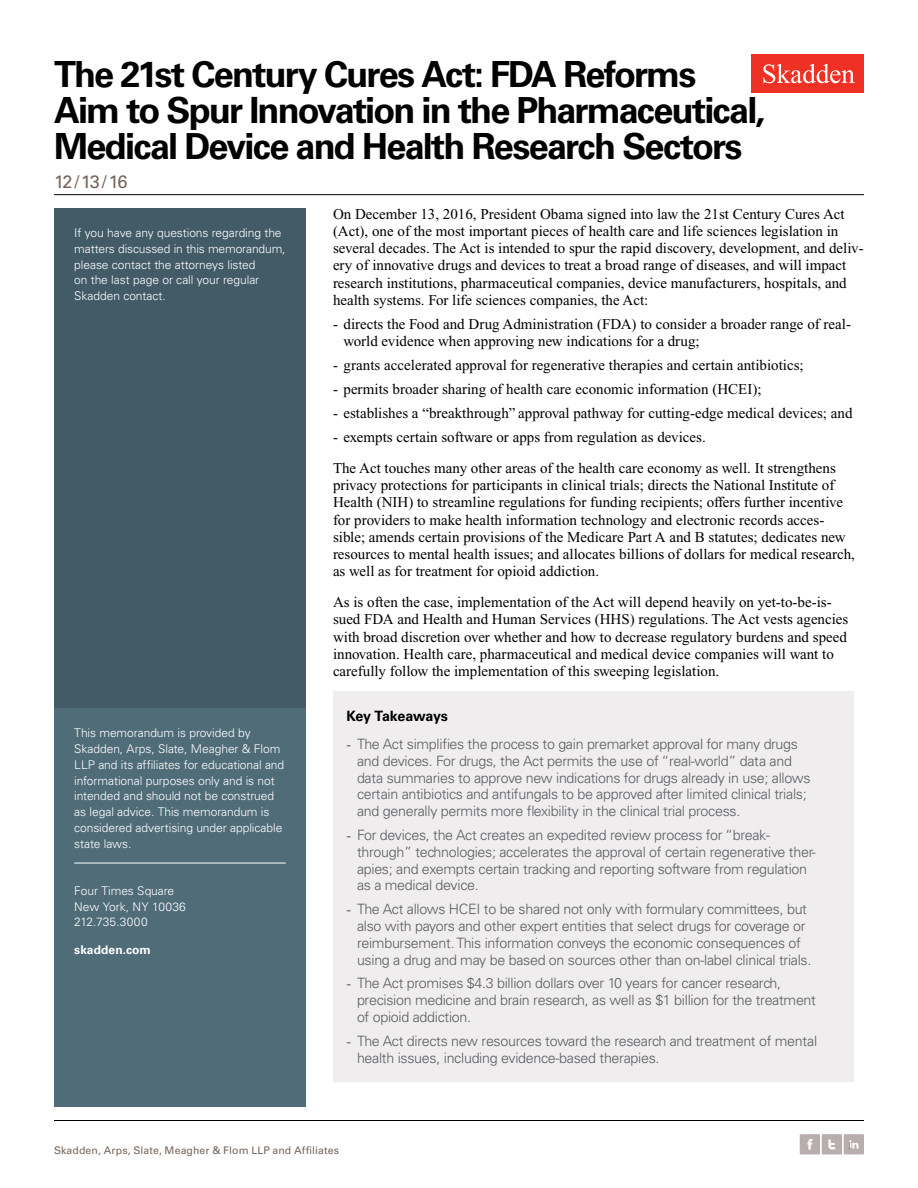
<style>
.page{position:relative;width:918px;height:1188px;background:#fff}
.page>*{position:absolute;margin:0;border:0;box-sizing:border-box;transform-origin:0 0}
.t1{font:700 36px/36px "Univers LT Std";letter-spacing:-.05em;color:#000}
.t2{font:18px "Univers LT Std";color:#74645a}
.t3{font:15px/17.2px "Times New Roman PS Std";color:#000}
.t4{font:300 14.25px/16.8px "Univers LT Std";letter-spacing:-.02em;color:#5b5d62}
.t5{font:700 14.25px "Univers LT Std";letter-spacing:-.02em;color:#000}
.t6{font:300 12px/15.8px "Univers LT Std";letter-spacing:-.005em;color:#fff}
.t7{font:700 12px "Univers LT Std";letter-spacing:.01em;color:#fff}
.t8{font:10.5px "Univers LT Std";letter-spacing:.01em;color:#74645a}
.s1{font-family:"Times New Roman PS Std";font-weight:400}
</style>
<div class="page">
<div style="left:752px;top:54px;width:112px;height:39px;background:#ee3124"></div>
<svg style="left:763px;top:64px;width:92px;height:19px"></svg>
<div style="left:844px;top:1134px;width:20px;height:20px;background:#b9aeae"></div>
<svg style="left:849px;top:1140px;width:9px;height:9px"></svg>
<div style="left:800px;top:1134px;width:20px;height:20px;background:#b9aeae"></div>
<svg style="left:807px;top:1139px;width:5px;height:11px"></svg>
<div style="left:822px;top:1134px;width:20px;height:20px;background:#b9aeae"></div>
<svg style="left:828px;top:1139px;width:7px;height:10px"></svg>
<div style="left:54px;top:208px;width:252px;height:506px;background:#425b67"></div>
<div style="left:54px;top:708px;width:252px;height:399px;background:#506c79"></div>
<hr style="left:74px;top:863px;width:212px;height:1px;background:#fff">
<div style="left:333px;top:691px;width:521px;height:391px;background:#efeded"></div>
<hr style="left:54px;top:1120px;width:810px;height:1px;background:#000">
<hr style="left:54px;top:194px;width:810px;height:1px;background:#000">
<h1 class="t1" style="left:54px;top:56px;width:713px">The 21st Century Cures Act: FDA Reforms<br>Aim to Spur Innovation in the Pharmaceutical,<br>Medical Device and Health Research Sectors</h1>
<p class="t2" style="left:54px;top:171px;width:75px">12/13/16</p>
<p class="t3" style="left:333px;top:205px;width:532px">On December 13, 2016, President Obama signed into law the 21st Century Cures Act (Act), one of the most important pieces of health care and life sciences legislation in several decades. The Act is intended to spur the rapid discovery, development, and deliv&shy;ery of innovative drugs and devices to treat a broad range of diseases, and will impact research institutions, pharmaceutical companies, device manufacturers, hospitals, and health systems. For life sciences companies, the Act:</p>
<p class="t3" style="left:344px;top:315px;width:509px;text-indent:-10px">- directs the Food and Drug Administration (FDA) to consider a broader range of real&shy;world evidence when approving new indications for a drug;</p>
<p class="t3" style="left:333px;top:357px;width:472px">- grants accelerated approval for regenerative therapies and certain antibiotics;</p>
<p class="t3" style="left:333px;top:381px;width:430px">- permits broader sharing of health care economic information (HCEI);</p>
<p class="t3" style="left:333px;top:405px;width:521px">- establishes a “breakthrough” approval pathway for cutting-edge medical devices; and</p>
<p class="t3" style="left:333px;top:422px;width:504px;line-height:30.8px">- exempts certain software or apps from regulation as devices.<br>The Act touches many other areas of the health care economy as well. It strengthens</p>
<p class="t3" style="left:333px;top:477px;width:523px">privacy protections for participants in clinical trials; directs the National Institute of Health (NIH) to streamline regulations for funding recipients; offers further incentive for providers to make health information technology and electronic records acces&shy;sible; amends certain provisions of the Medicare Part A and B statutes; dedicates new resources to mental health issues; and allocates billions of dollars for medical research, as well as for treatment for opioid addiction.</p>
<p class="t3" style="left:333px;top:594px;width:517px">As is often the case, implementation of the Act will depend heavily on yet-to-be-is&shy;sued FDA and Health and Human Services (HHS) regulations. The Act vests agencies with broad discretion over whether and how to decrease regulatory burdens and speed innovation. Health care, pharmaceutical and medical device companies will want to carefully follow the implementation of this sweeping legislation.</p>
<p class="t5" style="left:346px;top:708px;width:103px">Key Takeaways</p>
<p class="t4" style="left:357px;top:735px;width:455px;text-indent:-11px"><span class="s1">-</span> The Act simplifies the process to gain premarket approval for many drugs and devices. For drugs, the Act permits the use of “real-world” data and data summaries to approve new indications for drugs already in use; allows certain antibiotics and antifungals to be approved after limited clinical trials; and generally permits more flexibility in the clinical trial process.</p>
<p class="t4" style="left:357px;top:826px;width:460px;text-indent:-11px"><span class="s1">-</span> For devices, the Act creates an expedited review process for “break&shy;through” technologies; accelerates the approval of certain regenerative ther&shy;apies; and exempts certain tracking and reporting software from regulation as a medical device.</p>
<p class="t4" style="left:357px;top:901px;width:456px;text-indent:-11px"><span class="s1">-</span> The Act allows HCEI to be shared not only with formulary committees, but also with payors and other expert entities that select drugs for coverage or reimbursement. This information conveys the economic consequences of using a drug and may be based on sources other than on-label clinical trials.</p>
<p class="t4" style="left:357px;top:975px;width:461px;text-indent:-11px"><span class="s1">-</span> The Act promises $4.3 billion dollars over 10 years for cancer research, precision medicine and brain research, as well as $1 billion for the treatment of opioid addiction.</p>
<p class="t4" style="left:357px;top:1032px;width:462px;text-indent:-11px"><span class="s1">-</span> The Act directs new resources toward the research and treatment of mental health issues, including evidence-based therapies.</p>
<p class="t6" style="left:74px;top:225px;width:213px">If you have any questions regarding the matters discussed in this memorandum, please contact the attorneys listed<br>on the last page or call your regular Skadden contact.</p>
<p class="t6" style="left:74px;top:725px;width:212px">This memorandum is provided by Skadden, Arps, Slate, Meagher &amp; Flom LLP and its affiliates for educational and informational purposes only and is not intended and should not be construed as legal advice. This memorandum is considered advertising under applicable state laws.</p>
<p class="t6" style="left:74px;top:883px;width:113px">Four Times Square<br>New York, NY 10036<br>212.735.3000</p>
<p class="t7" style="left:74px;top:943px;width:78px">skadden.com</p>
<p class="t8" style="left:54px;top:1144px;width:287px">Skadden, Arps, Slate, Meagher &amp; Flom LLP and Affiliates</p>
</div>
